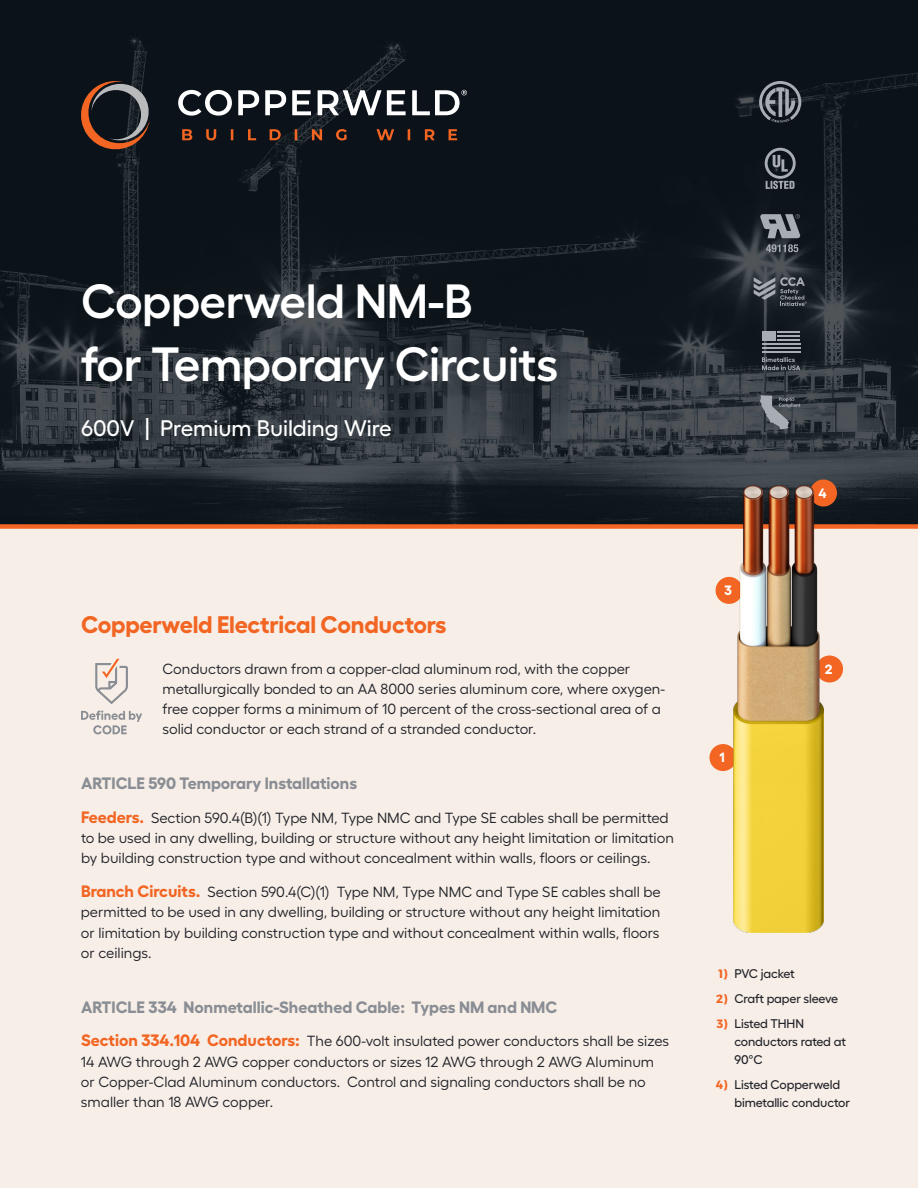
<style>
.page{position:relative;width:918px;height:1188px;background:#fff}
.page>*{position:absolute;margin:0;border:0;box-sizing:border-box;transform-origin:0 0}
.t1{font:600 48px/62.7px "Fellix U";letter-spacing:-.01em;color:#fff}
.t2{font:700 24px "Fellix U";letter-spacing:-.01em;color:#f26522}
.t3{font:500 22.5px "Fellix U";color:#fff}
.t4{font:700 16.5px "Fellix U";color:#898d94}
.t5{font:14.7px/20.2px "Fellix U";color:#202229}
.t6{font:700 13.5px "Fellix U";color:#fff}
.t7{font:500 12.6px/18px "Fellix U";letter-spacing:-.01em;color:#202229}
.s1{font-weight:700;font-size:16.5px;color:#f26522}
.s2{font-family:"Montserrat";font-weight:700;font-size:12px;color:#f26522}
</style>
<div class="page">
<div style="left:0;top:529px;width:918px;height:659px;background:#f7eee7"></div>
<svg style="left:0;top:0;width:918px;height:524px;background:#181f26"></svg>
<div style="left:0;top:524px;width:918px;height:5px;background:#f26522"></div>
<svg style="left:760px;top:395px;width:40px;height:34px"></svg>
<svg style="left:760px;top:214px;width:40px;height:24px"></svg>
<svg style="left:766px;top:244px;width:32px;height:8px"></svg>
<svg style="left:765px;top:148px;width:31px;height:41px"></svg>
<svg style="left:759px;top:81px;width:42px;height:42px;background:#4d535a"></svg>
<svg style="left:754px;top:277px;width:53px;height:29px;background:#4a5157"></svg>
<div style="left:762px;top:331px;width:13px;height:10px;background:#a8acb3"></div>
<hr style="left:777px;top:335px;width:23px;height:2px;background:#a8acb3">
<hr style="left:777px;top:339px;width:23px;height:2px;background:#a8acb3">
<hr style="left:762px;top:343px;width:38px;height:2px;background:#a8acb3">
<hr style="left:762px;top:347px;width:38px;height:2px;background:#a8acb3">
<hr style="left:762px;top:351px;width:38px;height:2px;background:#a8acb3">
<hr style="left:777px;top:331px;width:23px;height:2px;background:#a8acb3">
<svg style="left:762px;top:357px;width:38px;height:13px"></svg>
<div style="left:816px;top:656px;width:27px;height:26px;background:#f26522;border-radius:50%"></div>
<div style="left:716px;top:577px;width:27px;height:27px;background:#f26522;border-radius:50%"></div>
<div style="left:810px;top:480px;width:27px;height:27px;background:#f26522;border-radius:50%"></div>
<div style="left:710px;top:744px;width:26px;height:27px;background:#f26522;border-radius:50%"></div>
<img style="left:734px;top:486px;width:90px;height:446px">
<svg style="left:182px;top:129px;width:275px;height:11px;background:#40261c"></svg>
<svg style="left:178px;top:90px;width:289px;height:26px"></svg>
<svg style="left:76px;top:80px;width:77px;height:74px;background:#3e312e"></svg>
<svg style="left:81px;top:711px;width:61px;height:23px"></svg>
<svg style="left:95px;top:659px;width:33px;height:45px"></svg>
<h1 class="t1" style="left:81px;top:265px;width:479px">Copperweld NM-B<br>for Temporary Circuits</h1>
<h3 class="t3" style="left:81px;top:411px;width:312px">600V | Premium Building Wire</h3>
<h2 class="t2" style="left:81px;top:605px;width:367px">Copperweld Electrical Conductors</h2>
<p class="t5" style="left:162px;top:657px;width:504px">Conductors drawn from a copper-clad aluminum rod, with the copper metallurgically bonded to an AA 8000 series aluminum core, where oxygen&shy;free copper forms a minimum of 10 percent of the cross-sectional area of a solid conductor or each strand of a stranded conductor.</p>
<p class="t4" style="left:81px;top:770px;width:278px">ARTICLE 590 Temporary Installations</p>
<p class="t5" style="left:81px;top:806px;width:594px"><span class="s1">Feeders.</span> Section 590.4(B)(1) Type NM, Type NMC and Type SE cables shall be permitted to be used in any dwelling, building or structure without any height limitation or limitation by building construction type and without concealment within walls, floors or ceilings.</p>
<p class="t5" style="left:81px;top:880px;width:581px;text-align:justify"><span class="s1">Branch Circuits.</span> Section 590.4(C)(1) Type NM, Type NMC and Type SE cables shall be permitted to be used in any dwelling, building or structure without any height limitation or limitation by building construction type and without concealment within walls, floors or ceilings.</p>
<p class="t4" style="left:81px;top:993px;width:478px">ARTICLE 334 Nonmetallic-Sheathed Cable: Types NM and NMC</p>
<p class="t5" style="left:81px;top:1030px;width:590px"><span class="s1">Section 334.104 Conductors:</span> The 600-volt insulated power conductors shall be sizes 14 AWG through 2 AWG copper conductors or sizes 12 AWG through 2 AWG Aluminum or Copper-Clad Aluminum conductors. Control and signaling conductors shall be no smaller than 18 AWG copper.</p>
<p class="t6" style="left:725px;top:579px;width:9px">3</p>
<p class="t6" style="left:720px;top:747px;width:7px">1</p>
<p class="t6" style="left:819px;top:482px;width:10px">4</p>
<p class="t6" style="left:825px;top:658px;width:9px">2</p>
<p class="t7" style="left:718px;top:963px;width:78px"><span class="s2">1)</span> PVC jacket</p>
<p class="t7" style="left:716px;top:988px;width:124px"><span class="s2">2)</span> Craft paper sleeve</p>
<p class="t7" style="left:734px;top:1013px;width:113px;text-indent:-18px"><span class="s2">3)</span> Listed THHN conductors rated at<br>90°C</p>
<p class="t7" style="left:734px;top:1074px;width:117px;text-indent:-19px"><span class="s2">4)</span> Listed Copperweld bimetallic conductor</p>
</div>
